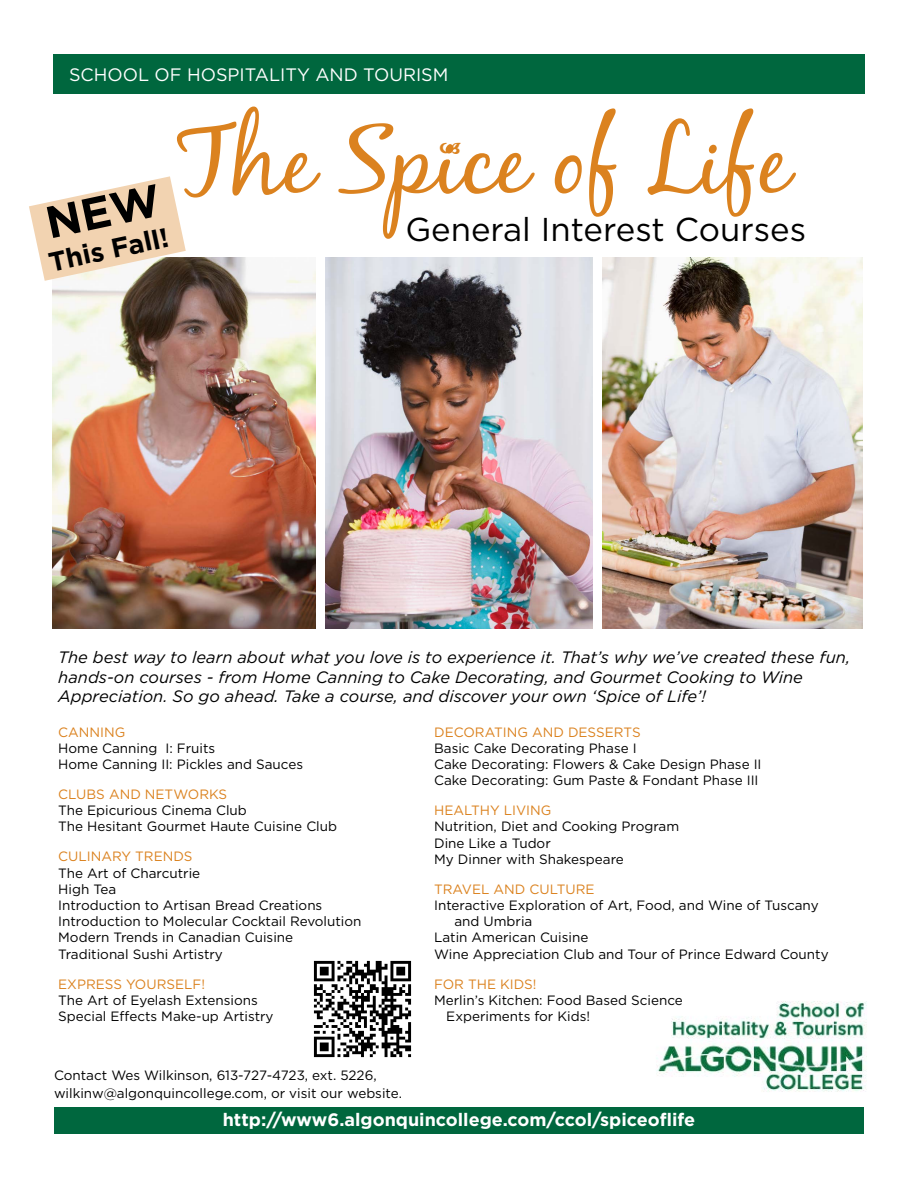
<style>
.page{position:relative;width:918px;height:1188px;background:#fff}
.page>*{position:absolute;margin:0;border:0;box-sizing:border-box;transform-origin:0 0}
.t1{font:96px "Black Jack";color:#db821f}
.t2{font:33px "Gotham";color:#000}
.t3{font:700 27px "Gotham";color:#000}
.t4{font:700 18px "Gotham";color:#fff}
.t5{font:18px "Gotham";color:#fff}
.t6{font:italic 16.5px/19.8px "Gotham";color:#000}
.t7{font:13.5px/16.2px "Gotham";color:#000}
.t8{font:13.5px "Gotham";color:#db821f}
</style>
<div class="page">
<div style="left:53px;top:54px;width:811px;height:40px;background:#00673e"></div>
<div style="left:54px;top:1107px;width:810px;height:27px;background:#00673e"></div>
<img style="left:656px;top:1001px;width:211px;height:91px">
<img style="left:53px;top:257px;width:262px;height:372px">
<img style="left:325px;top:257px;width:268px;height:372px">
<img style="left:603px;top:257px;width:259px;height:372px">
<img style="left:313px;top:960px;width:99px;height:98px">
<svg style="left:29px;top:176px;width:157px;height:105px"></svg>
<h3 class="t5" style="left:69px;top:63px;width:381px">SCHOOL OF HOSPITALITY AND TOURISM</h3>
<h3 class="t3" style="left:45px;top:245px;width:124px;rotate:-12deg">This Fall!</h3>
<h1 class="t1" style="left:177px;top:102px;width:614px">The Spice of Life</h1>
<h2 class="t2" style="left:405px;top:209px;width:402px">General Interest Courses</h2>
<p class="t6" style="left:58px;top:647px;width:793px">The best way to learn about what you love is to experience it. That’s why we’ve created these fun, hands-on courses - from Home Canning to Cake Decorating, and Gourmet Cooking to Wine<br>Appreciation. So go ahead. Take a course, and discover your own ‘Spice of Life’!</p>
<p class="t8" style="left:58px;top:723px;width:69px">CANNING</p>
<p class="t7" style="left:58px;top:740px;width:246px">Home Canning I: Fruits<br>Home Canning II: Pickles and Sauces</p>
<p class="t8" style="left:58px;top:786px;width:171px">CLUBS AND NETWORKS</p>
<p class="t7" style="left:58px;top:802px;width:280px">The Epicurious Cinema Club<br>The Hesitant Gourmet Haute Cuisine Club</p>
<p class="t8" style="left:58px;top:848px;width:136px">CULINARY TRENDS</p>
<p class="t7" style="left:58px;top:864px;width:305px">The Art of Charcutrie<br>High Tea<br>Introduction to Artisan Bread Creations<br>Introduction to Molecular Cocktail Revolution<br>Modern Trends in Canadian Cuisine<br>Traditional Sushi Artistry</p>
<p class="t8" style="left:58px;top:975px;width:148px">EXPRESS YOURSELF!</p>
<p class="t7" style="left:58px;top:992px;width:217px">The Art of Eyelash Extensions<br>Special Effects Make-up Artistry</p>
<p class="t7" style="left:54px;top:1066px;width:350px;line-height:18px">Contact Wes Wilkinson, 613-727-4723, ext. 5226, wilkinw@algonquincollege.com, or visit our website.</p>
<p class="t8" style="left:434px;top:723px;width:208px">DECORATING AND DESSERTS</p>
<p class="t7" style="left:434px;top:740px;width:329px">Basic Cake Decorating Phase I<br>Cake Decorating: Flowers &amp; Cake Design Phase II<br>Cake Decorating: Gum Paste &amp; Fondant Phase III</p>
<p class="t8" style="left:434px;top:802px;width:119px">HEALTHY LIVING</p>
<p class="t7" style="left:434px;top:818px;width:247px">Nutrition, Diet and Cooking Program<br>Dine Like a Tudor<br>My Dinner with Shakespeare</p>
<p class="t8" style="left:434px;top:880px;width:162px">TRAVEL AND CULTURE</p>
<p class="t7" style="left:434px;top:897px;width:386px">Interactive Exploration of Art, Food, and Wine of Tuscany</p>
<p class="t7" style="left:454px;top:913px;width:80px">and Umbria</p>
<p class="t7" style="left:434px;top:929px;width:156px">Latin American Cuisine</p>
<p class="t7" style="left:434px;top:945px;width:396px">Wine Appreciation Club and Tour of Prince Edward County</p>
<p class="t8" style="left:434px;top:975px;width:104px">FOR THE KIDS!</p>
<p class="t7" style="left:446px;top:992px;width:238px;text-indent:-12px">Merlin’s Kitchen: Food Based Science<br>Experiments for Kids!</p>
<h3 class="t4" style="left:223px;top:1107px;width:474px">http://www6.algonquincollege.com/ccol/spiceoflife</h3>
</div>
